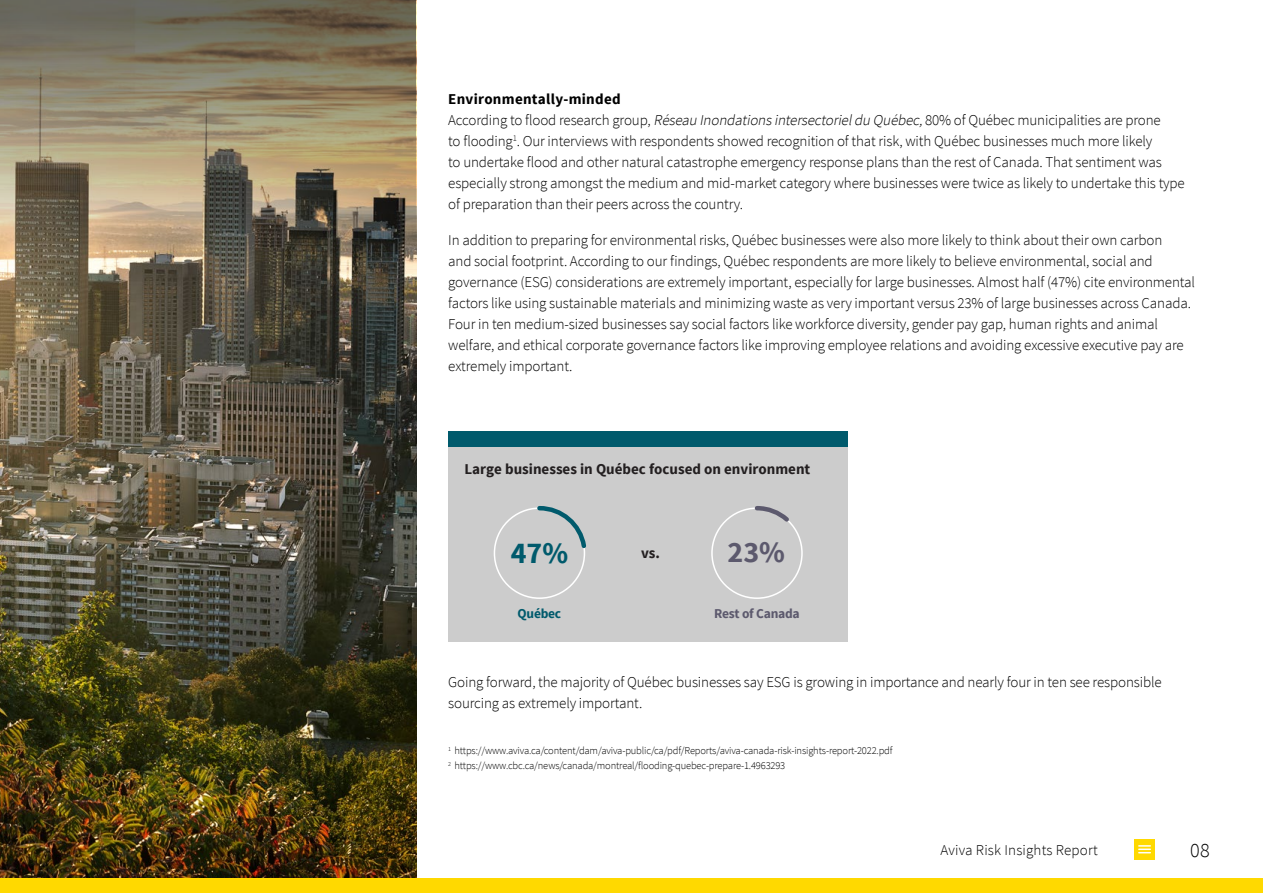
<style>
.page{position:relative;width:1263px;height:893px;background:#fff}
.page>*{position:absolute;margin:0;border:0;box-sizing:border-box;transform-origin:0 0}
.t1{font:700 30px "Source Sans Pro";color:#005a6c}
.t2{font:300 20.1px "Source Sans Pro";color:#000}
.t3{font:300 15px/21px "Source Sans Pro";letter-spacing:-.01em;color:#000}
.t4{font:700 15px "Source Sans Pro";color:#231f20}
.t5{font:300 15px "Source Sans Pro";letter-spacing:.01em;color:#000}
.t6{font:700 13.5px "Source Sans Pro";letter-spacing:-.02em;color:#5c596d}
.t7{font:700 13.5px "Source Sans Pro";letter-spacing:-.02em;color:#005a6c}
.t8{font:300 10.5px/15px "Source Sans Pro";letter-spacing:-.015em;color:#000}
.s1{font-weight:700}
.s2{font-style:italic}
.s3{font-size:30px;color:#5c596d}
</style>
<div class="page">
<img style="left:1px;top:284px;width:415px;height:594px">
<svg style="left:1px;top:0;width:415px;height:284px"></svg>
<div style="left:448px;top:432px;width:399px;height:210px;background:#ccc"></div>
<div style="left:711px;top:507px;width:92px;height:92px;border:2px solid #fff;border-radius:50%"></div>
<div style="left:494px;top:507px;width:91px;height:92px;border:2px solid #fff;border-radius:50%"></div>
<div style="left:448px;top:432px;width:399px;height:15px;background:#005a6c"></div>
<svg style="left:535px;top:506px;width:51px;height:45px"></svg>
<svg style="left:752px;top:506px;width:41px;height:20px"></svg>
<div style="left:0;top:878px;width:1263px;height:15px;background:#ffd900"></div>
<div style="left:1134px;top:839px;width:21px;height:21px;background:#ffd900"></div>
<svg style="left:1139px;top:845px;width:11px;height:8px"></svg>
<p class="t3" style="left:448px;top:88px;width:738px"><span class="s1">Environmentally-minded<br></span>According to flood research group, <span class="s2">Réseau Inondationsintersectorieldu Québec,</span>80% of Québec municipalities are prone<br>to flooding<sup>1</sup>. Our interviews with respondents showed recognition of that risk, with Québec businesses much more likely<br>to undertake flood and other natural catastrophe emergency response plans than the rest of Canada. That sentiment was especially strong amongst the medium and mid-market category where businesses were twice as likely to undertake this type of preparation than their peers across the country.</p>
<p class="t3" style="left:448px;top:230px;width:748px">In addition to preparing for environmental risks, Québec businesses were also more likely to think about their own carbon<br>and social footprint. According to our findings, Québec respondents are more likely to believe environmental, social and governance (ESG) considerations are extremely important, especially for large businesses. Almost half (47%) cite environmental factors like using sustainable materials and minimizing waste as very important versus 23% of large businesses across Canada.<br>Four in ten medium-sized businesses say social factors like workforce diversity, gender pay gap, human rights and animal welfare, and ethical corporate governance factors like improving employee relations and avoiding excessive executive pay are extremely important.</p>
<p class="t4" style="left:464px;top:459px;width:347px">Large businesses in Québec focused on environment</p>
<h1 class="t1" style="left:511px;top:534px;width:59px">47%</h1>
<p class="t4" style="left:641px;top:543px;width:145px">vs. <span class="s3">23%</span></p>
<p class="t7" style="left:518px;top:605px;width:45px">Québec</p>
<p class="t6" style="left:714px;top:605px;width:87px">Rest of Canada</p>
<p class="t3" style="left:448px;top:671px;width:715px">Going forward, the majority of Québec businesses say ESG is growing in importance and nearly four in ten see responsible sourcing as extremely important.</p>
<p class="t8" style="left:448px;top:743px;width:446px"><sup>1</sup> https://www.aviva.ca/content/dam/aviva-public/ca/pdf/Reports/aviva-canada-risk-insights-report-2022.pdf<br><sup>2</sup> https://www.cbc.ca/news/canada/montreal/flooding-quebec-prepare-1.4963293</p>
<p class="t5" style="left:940px;top:840px;width:159px">Aviva Risk Insights Report</p>
<h2 class="t2" style="left:1190px;top:838px;width:21px">08</h2>
</div>
